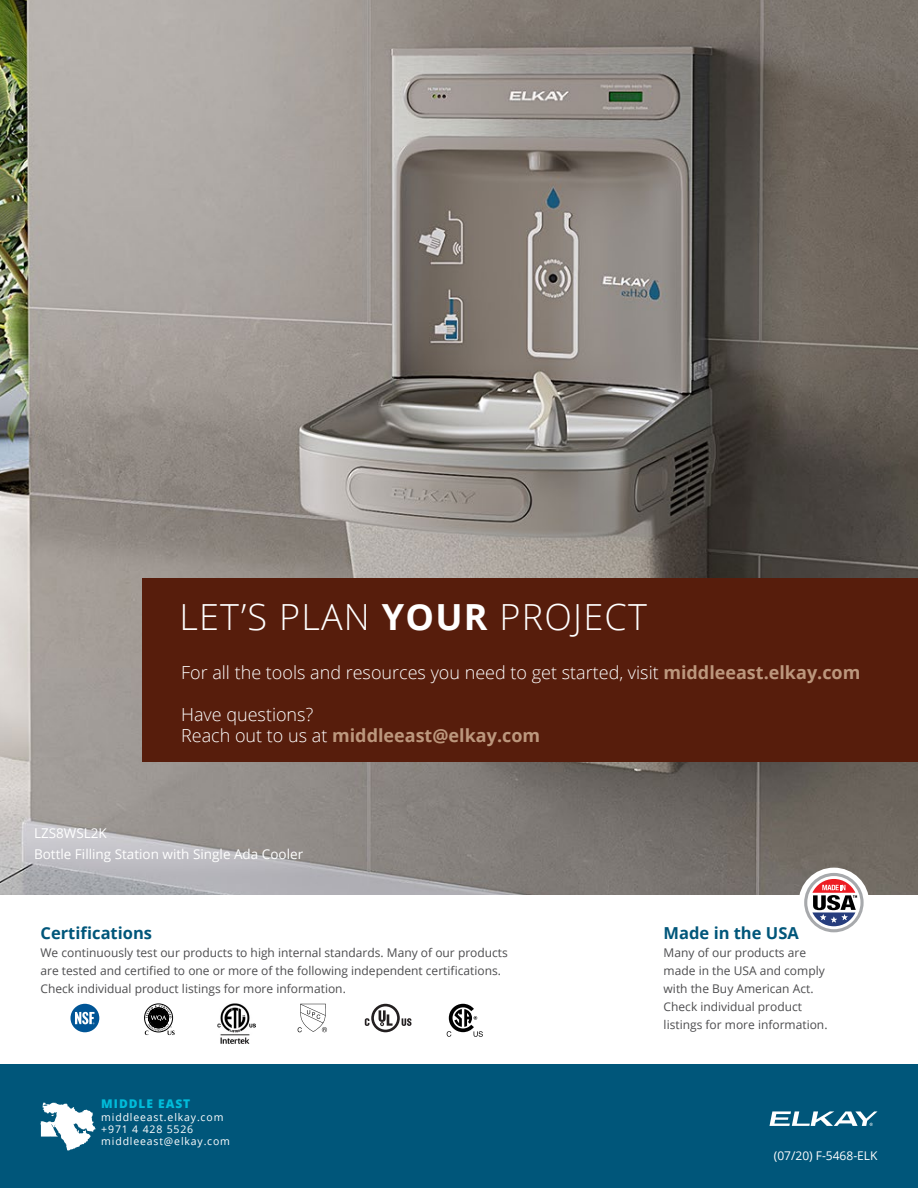
<style>
.page{position:relative;width:918px;height:1188px;background:#fff}
.page>*{position:absolute;margin:0;border:0;box-sizing:border-box;transform-origin:0 0}
.t1{font:300 36px "Open Sans";letter-spacing:.035em;color:#fff}
.t2{font:300 18px/21px "Open Sans";color:#fff}
.t3{font:700 16.5px "Open Sans";color:#00567a}
.t4{font:13.5px/21px "Open Sans";color:#fff}
.t5{font:12px/18px "Open Sans";color:#4d4d4f}
.t6{font:12px "Open Sans";color:#fff}
.t7{font:800 12px "Open Sans";letter-spacing:.08em;color:#00bcda}
.t8{font:10.5px/12.9px "Open Sans";letter-spacing:.08em;color:#fff}
.s1{font-weight:700}
.s2{font-weight:700;color:#bc977d}
</style>
<div class="page">
<img style="left:0;top:0;width:918px;height:894px">
<div style="left:0;top:1065px;width:918px;height:123px;background:#00567a"></div>
<div style="left:799px;top:868px;width:70px;height:70px;background:#fff;border-radius:50%"></div>
<div style="left:143px;top:578px;width:775px;height:183px;background:#571d0c"></div>
<svg style="left:804px;top:873px;width:60px;height:59px"></svg>
<div style="left:70px;top:1004px;width:29px;height:28px;background:#005596;border-radius:50%"></div>
<svg style="left:75px;top:1012px;width:19px;height:12px"></svg>
<svg style="left:447px;top:1004px;width:36px;height:33px"></svg>
<svg style="left:365px;top:1004px;width:46px;height:28px"></svg>
<svg style="left:298px;top:1004px;width:29px;height:28px"></svg>
<svg style="left:770px;top:1111px;width:108px;height:15px"></svg>
<img style="left:218px;top:1004px;width:38px;height:40px">
<div style="left:144px;top:1004px;width:29px;height:28px;border:1px solid #000;border-radius:50%"></div>
<svg style="left:145px;top:1005px;width:30px;height:30px"></svg>
<svg style="left:40px;top:1103px;width:56px;height:48px"></svg>
<h1 class="t1" style="left:179px;top:592px;width:469px">LET’S PLAN <span class="s1">YOUR</span> PROJECT</h1>
<h2 class="t2" style="left:181px;top:661px;width:681px">For all the tools and resources you need to get started, visit <span class="s2">middleeast.elkay.com</span></h2>
<h2 class="t2" style="left:181px;top:703px;width:361px">Have questions?<br>Reach out to us at <span class="s2">middleeast@elkay.com</span></h2>
<p class="t4" style="left:34px;top:823px;width:271px">LZS8WSL2K<br>Bottle Filling Station with Single Ada Cooler</p>
<h3 class="t3" style="left:40px;top:922px;width:113px">Certifications</h3>
<p class="t5" style="left:40px;top:944px;width:469px">We continuously test our products to high internal standards. Many of our products are tested and certified to one or more of the following independent certifications.<br>Check individual product listings for more information.</p>
<p class="t7" style="left:101px;top:1095px;width:91px">MIDDLE EAST</p>
<p class="t8" style="left:101px;top:1110px;width:124px">middleeast.elkay.com +971 4 428 5526</p>
<p class="t8" style="left:101px;top:1135px;width:130px">middleeast@elkay.com</p>
<h3 class="t3" style="left:664px;top:922px;width:137px">Made in the USA</h3>
<p class="t5" style="left:664px;top:944px;width:165px">Many of our products are made in the USA and comply with the Buy American Act.<br>Check individual product listings for more information.</p>
<p class="t6" style="left:774px;top:1148px;width:105px">(07/20) F-5468-ELK</p>
</div>
